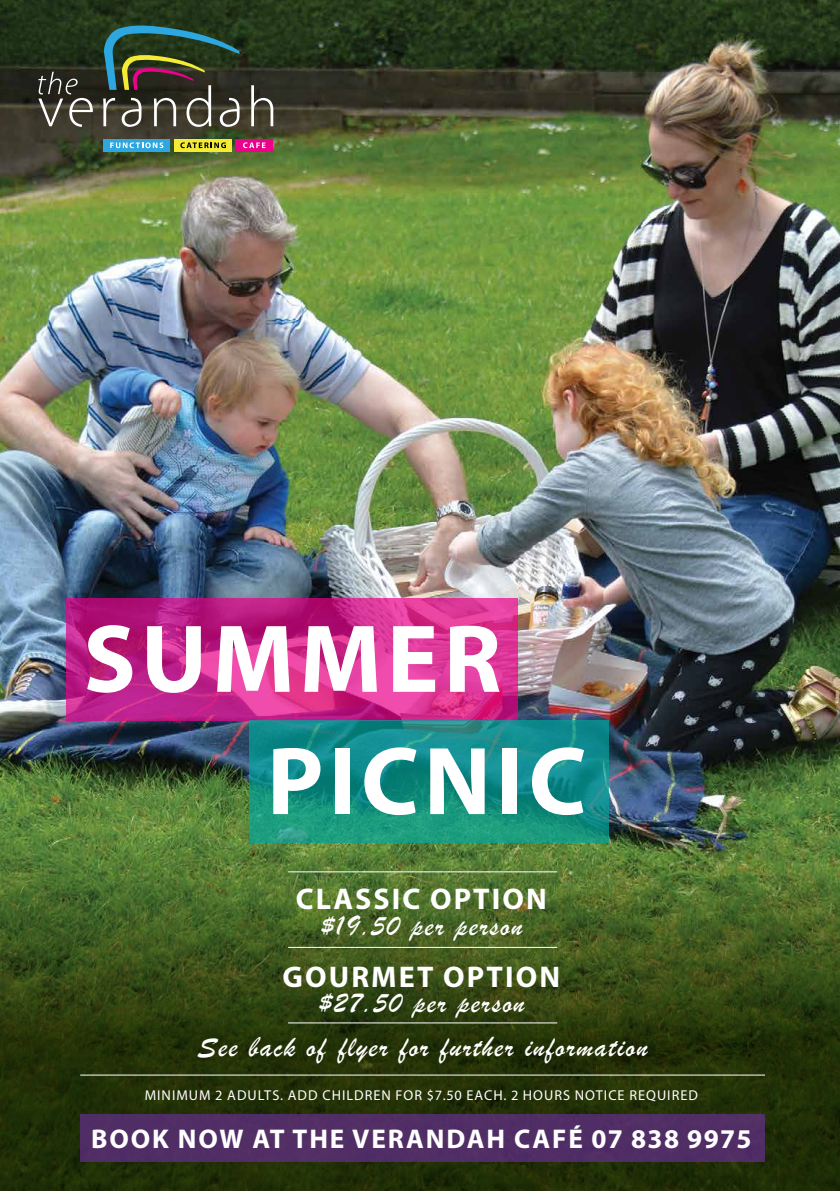
<style>
.page{position:relative;width:840px;height:1191px;background:#fff}
.page>*{position:absolute;margin:0;border:0;box-sizing:border-box;transform-origin:0 0}
.t1{font:700 97.4px/122.2px "Myriad Pro";letter-spacing:.05em;color:#fff}
.t2{font:30px "Brush Script";letter-spacing:.05em;color:#fff}
.t3{font:700 30px "Myriad Pro";letter-spacing:.07em;color:#fff}
.t4{font:700 27.2px "Myriad Pro";letter-spacing:.07em;color:#fff}
.t5{font:14.2px "Myriad Pro";letter-spacing:.07em;color:#fff}
</style>
<div class="page">
<img style="left:0;top:0;width:839px;height:829px">
<svg style="left:0;top:829px;width:839px;height:362px;background:#374d19"></svg>
<svg style="left:103px;top:26px;width:136px;height:101px;background:#434f42"></svg>
<svg style="left:251px;top:85px;width:22px;height:41px"></svg>
<svg style="left:38px;top:72px;width:55px;height:55px;background:#504e45"></svg>
<div style="left:103px;top:139px;width:67px;height:12px;background:#2da7df"></div>
<div style="left:174px;top:139px;width:57px;height:12px;background:#f4eb34"></div>
<div style="left:235px;top:139px;width:38px;height:12px;background:#ec008c"></div>
<svg style="left:110px;top:142px;width:53px;height:6px"></svg>
<svg style="left:180px;top:142px;width:46px;height:6px"></svg>
<svg style="left:243px;top:142px;width:22px;height:6px"></svg>
<svg style="left:66px;top:598px;width:451px;height:122px;background:#cc2a8d"></svg>
<svg style="left:249px;top:720px;width:359px;height:122px;background:#148e85"></svg>
<div style="left:80px;top:1114px;width:684px;height:47px;background:#502e65"></div>
<hr style="left:288px;top:947px;width:269px;height:1px;background:#fff">
<hr style="left:288px;top:871px;width:269px;height:1px;background:#fff">
<hr style="left:288px;top:1022px;width:269px;height:1px;background:#fff">
<hr style="left:80px;top:1074px;width:684px;height:1px;background:#fff">
<h1 class="t1" style="left:267px;top:594px;width:321px;text-indent:-183px">SUMMER<br>PICNIC</h1>
<p class="t3" style="left:295px;top:879px;width:252px">CLASSIC OPTION</p>
<p class="t2" style="left:320px;top:906px;width:203px">$19.50 per person</p>
<p class="t3" style="left:282px;top:956px;width:279px">GOURMET OPTION</p>
<p class="t2" style="left:318px;top:983px;width:208px">$27.50 per person</p>
<p class="t2" style="left:197px;top:1027px;width:451px">See back of flyer for further information</p>
<p class="t5" style="left:145px;top:1086px;width:554px">MINIMUM 2 ADULTS. ADD CHILDREN FOR $7.50 EACH. 2 HOURS NOTICE REQUIRED</p>
<p class="t4" style="left:91px;top:1120px;width:661px">BOOK NOW AT THE VERANDAH CAFÉ 07 838 9975</p>
</div>
